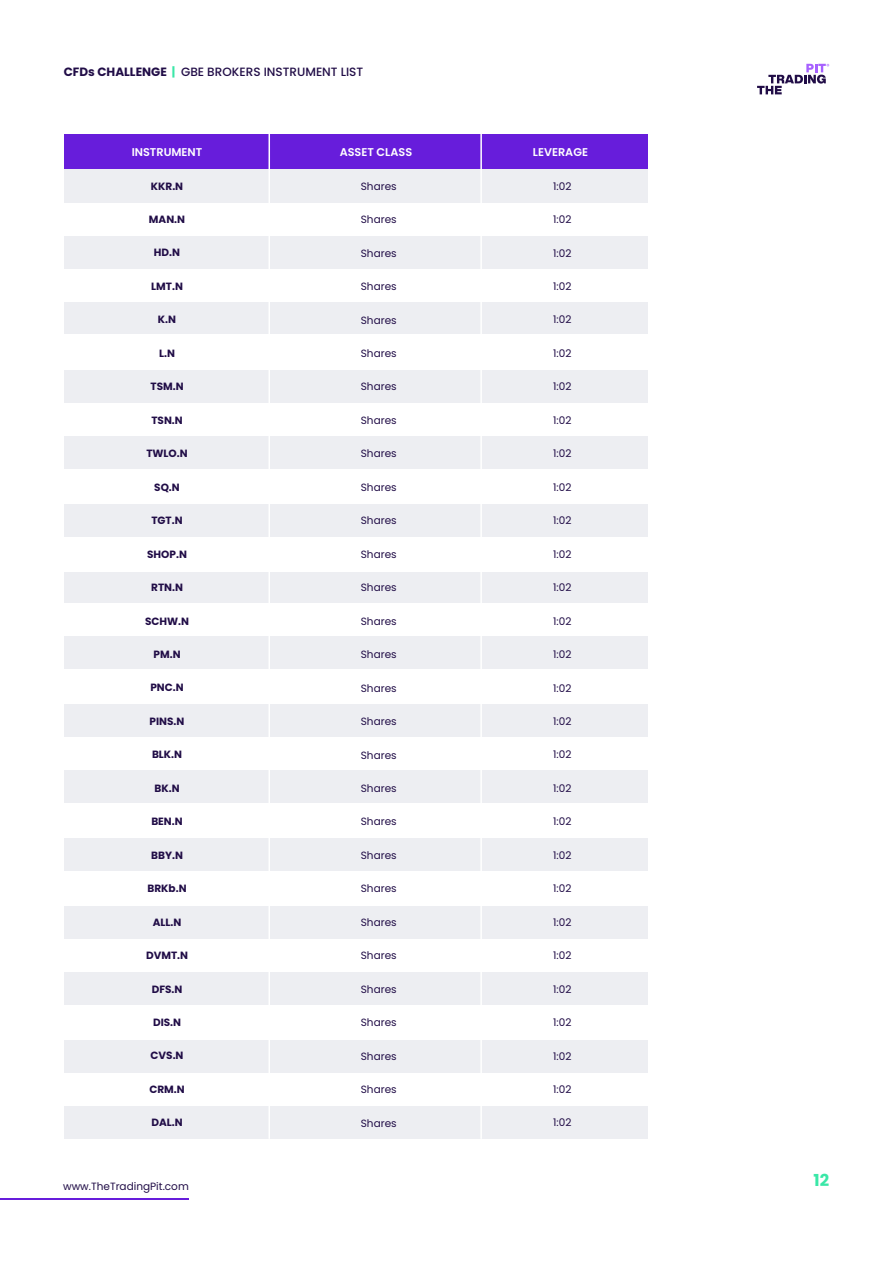
<style>
.page{position:relative;width:893px;height:1263px;background:#fff}
.page>*{position:absolute;margin:0;border:0;box-sizing:border-box;transform-origin:0 0}
.t1{font:700 16.5px "Poppins";color:#3ae7a7}
.t2{font:500 12px "Poppins";color:#210d47}
.t3{font:600 11.25px "Poppins";color:#fff}
.t4{font:10.5px "Poppins";color:#210d47}
.t5{font:700 10.5px "Poppins";color:#210d47}
.s1{font-weight:700}
.s2{font-weight:700;color:#3ae7a7}
</style>
<div class="page">
<svg style="left:757px;top:64px;width:72px;height:30px"></svg>
<hr style="left:0;top:1198px;width:189px;height:1px;background:#671ddb">
<div style="left:64px;top:370px;width:583px;height:33px;background:#edeef2"></div>
<div style="left:64px;top:704px;width:583px;height:33px;background:#edeef2"></div>
<div style="left:64px;top:1040px;width:583px;height:33px;background:#edeef2"></div>
<div style="left:64px;top:504px;width:583px;height:32px;background:#edeef2"></div>
<div style="left:64px;top:838px;width:583px;height:33px;background:#edeef2"></div>
<div style="left:64px;top:436px;width:583px;height:32px;background:#edeef2"></div>
<div style="left:64px;top:770px;width:583px;height:33px;background:#edeef2"></div>
<div style="left:64px;top:1106px;width:583px;height:33px;background:#edeef2"></div>
<div style="left:64px;top:169px;width:583px;height:33px;background:#edeef2"></div>
<div style="left:64px;top:236px;width:583px;height:33px;background:#edeef2"></div>
<div style="left:64px;top:570px;width:583px;height:33px;background:#edeef2"></div>
<div style="left:64px;top:906px;width:583px;height:33px;background:#edeef2"></div>
<div style="left:64px;top:301px;width:583px;height:33px;background:#edeef2"></div>
<div style="left:64px;top:636px;width:583px;height:33px;background:#edeef2"></div>
<div style="left:64px;top:972px;width:583px;height:33px;background:#edeef2"></div>
<div style="left:64px;top:537px;width:583px;height:35px;background:#fff"></div>
<div style="left:64px;top:134px;width:583px;height:34px;background:#671ddb"></div>
<hr style="left:269px;top:134px;width:1px;height:1005px;background:#fff">
<hr style="left:480px;top:134px;width:2px;height:1005px;background:#fff">
<p class="t2" style="left:64px;top:65px;width:301px"><span class="s1">CFDs CHALLENGE</span> <span class="s2">|</span> GBE BROKERS INSTRUMENT LIST</p>
<p class="t3" style="left:132px;top:145px;width:72px">INSTRUMENT</p>
<p class="t5" style="left:151px;top:180px;width:34px">KKR.N</p>
<p class="t5" style="left:149px;top:213px;width:38px">MAN.N</p>
<p class="t5" style="left:154px;top:247px;width:28px">HD.N</p>
<p class="t5" style="left:151px;top:280px;width:33px">LMT.N</p>
<p class="t5" style="left:158px;top:314px;width:20px">K.N</p>
<p class="t5" style="left:159px;top:347px;width:17px">L.N</p>
<p class="t5" style="left:150px;top:381px;width:35px">TSM.N</p>
<p class="t5" style="left:151px;top:414px;width:33px">TSN.N</p>
<p class="t5" style="left:146px;top:447px;width:43px">TWLO.N</p>
<p class="t5" style="left:154px;top:481px;width:27px">SQ.N</p>
<p class="t5" style="left:151px;top:514px;width:33px">TGT.N</p>
<p class="t5" style="left:147px;top:548px;width:41px">SHOP.N</p>
<p class="t5" style="left:151px;top:581px;width:33px">RTN.N</p>
<p class="t5" style="left:145px;top:615px;width:46px">SCHW.N</p>
<p class="t5" style="left:154px;top:648px;width:29px">PM.N</p>
<p class="t5" style="left:150px;top:682px;width:35px">PNC.N</p>
<p class="t5" style="left:150px;top:715px;width:36px">PINS.N</p>
<p class="t5" style="left:152px;top:748px;width:32px">BLK.N</p>
<p class="t5" style="left:155px;top:782px;width:27px">BK.N</p>
<p class="t5" style="left:151px;top:815px;width:33px">BEN.N</p>
<p class="t5" style="left:151px;top:849px;width:33px">BBY.N</p>
<p class="t5" style="left:148px;top:882px;width:41px">BRKb.N</p>
<p class="t5" style="left:153px;top:916px;width:30px">ALL.N</p>
<p class="t5" style="left:146px;top:949px;width:43px">DVMT.N</p>
<p class="t5" style="left:152px;top:983px;width:32px">DFS.N</p>
<p class="t5" style="left:153px;top:1016px;width:30px">DIS.N</p>
<p class="t5" style="left:151px;top:1050px;width:34px">CVS.N</p>
<p class="t5" style="left:149px;top:1083px;width:37px">CRM.N</p>
<p class="t5" style="left:151px;top:1116px;width:33px">DAL.N</p>
<p class="t4" style="left:63px;top:1181px;width:127px">www.TheTradingPit.com</p>
<p class="t3" style="left:340px;top:145px;width:74px">ASSET CLASS</p>
<p class="t3" style="left:533px;top:145px;width:57px">LEVERAGE</p>
<p class="t4" style="left:361px;top:180px;width:37px">Shares</p>
<p class="t4" style="left:361px;top:213px;width:37px">Shares</p>
<p class="t4" style="left:361px;top:247px;width:37px">Shares</p>
<p class="t4" style="left:361px;top:280px;width:37px">Shares</p>
<p class="t4" style="left:361px;top:314px;width:37px">Shares</p>
<p class="t4" style="left:361px;top:347px;width:37px">Shares</p>
<p class="t4" style="left:361px;top:381px;width:37px">Shares</p>
<p class="t4" style="left:361px;top:414px;width:37px">Shares</p>
<p class="t4" style="left:361px;top:448px;width:37px">Shares</p>
<p class="t4" style="left:361px;top:481px;width:37px">Shares</p>
<p class="t4" style="left:361px;top:514px;width:37px">Shares</p>
<p class="t4" style="left:361px;top:548px;width:37px">Shares</p>
<p class="t4" style="left:361px;top:581px;width:37px">Shares</p>
<p class="t4" style="left:361px;top:615px;width:37px">Shares</p>
<p class="t4" style="left:361px;top:648px;width:37px">Shares</p>
<p class="t4" style="left:361px;top:682px;width:37px">Shares</p>
<p class="t4" style="left:361px;top:715px;width:37px">Shares</p>
<p class="t4" style="left:361px;top:749px;width:37px">Shares</p>
<p class="t4" style="left:361px;top:782px;width:37px">Shares</p>
<p class="t4" style="left:361px;top:816px;width:37px">Shares</p>
<p class="t4" style="left:361px;top:849px;width:37px">Shares</p>
<p class="t4" style="left:361px;top:882px;width:37px">Shares</p>
<p class="t4" style="left:361px;top:916px;width:37px">Shares</p>
<p class="t4" style="left:361px;top:949px;width:37px">Shares</p>
<p class="t4" style="left:361px;top:983px;width:37px">Shares</p>
<p class="t4" style="left:361px;top:1016px;width:37px">Shares</p>
<p class="t4" style="left:361px;top:1050px;width:37px">Shares</p>
<p class="t4" style="left:361px;top:1083px;width:37px">Shares</p>
<p class="t4" style="left:361px;top:1117px;width:37px">Shares</p>
<p class="t4" style="left:553px;top:180px;width:20px">1:02</p>
<p class="t4" style="left:553px;top:213px;width:20px">1:02</p>
<p class="t4" style="left:553px;top:247px;width:20px">1:02</p>
<p class="t4" style="left:553px;top:280px;width:20px">1:02</p>
<p class="t4" style="left:553px;top:314px;width:20px">1:02</p>
<p class="t4" style="left:553px;top:347px;width:20px">1:02</p>
<p class="t4" style="left:553px;top:381px;width:20px">1:02</p>
<p class="t4" style="left:553px;top:414px;width:20px">1:02</p>
<p class="t4" style="left:553px;top:447px;width:20px">1:02</p>
<p class="t4" style="left:553px;top:481px;width:20px">1:02</p>
<p class="t4" style="left:553px;top:514px;width:20px">1:02</p>
<p class="t4" style="left:553px;top:548px;width:20px">1:02</p>
<p class="t4" style="left:553px;top:581px;width:20px">1:02</p>
<p class="t4" style="left:553px;top:615px;width:20px">1:02</p>
<p class="t4" style="left:553px;top:648px;width:20px">1:02</p>
<p class="t4" style="left:553px;top:682px;width:20px">1:02</p>
<p class="t4" style="left:553px;top:715px;width:20px">1:02</p>
<p class="t4" style="left:553px;top:749px;width:20px">1:02</p>
<p class="t4" style="left:553px;top:782px;width:20px">1:02</p>
<p class="t4" style="left:553px;top:815px;width:20px">1:02</p>
<p class="t4" style="left:553px;top:849px;width:20px">1:02</p>
<p class="t4" style="left:553px;top:882px;width:20px">1:02</p>
<p class="t4" style="left:553px;top:916px;width:20px">1:02</p>
<p class="t4" style="left:553px;top:949px;width:20px">1:02</p>
<p class="t4" style="left:553px;top:983px;width:20px">1:02</p>
<p class="t4" style="left:553px;top:1016px;width:20px">1:02</p>
<p class="t4" style="left:553px;top:1050px;width:20px">1:02</p>
<p class="t4" style="left:553px;top:1083px;width:20px">1:02</p>
<p class="t4" style="left:553px;top:1117px;width:20px">1:02</p>
<h1 class="t1" style="left:814px;top:1170px;width:17px">12</h1>
</div>
